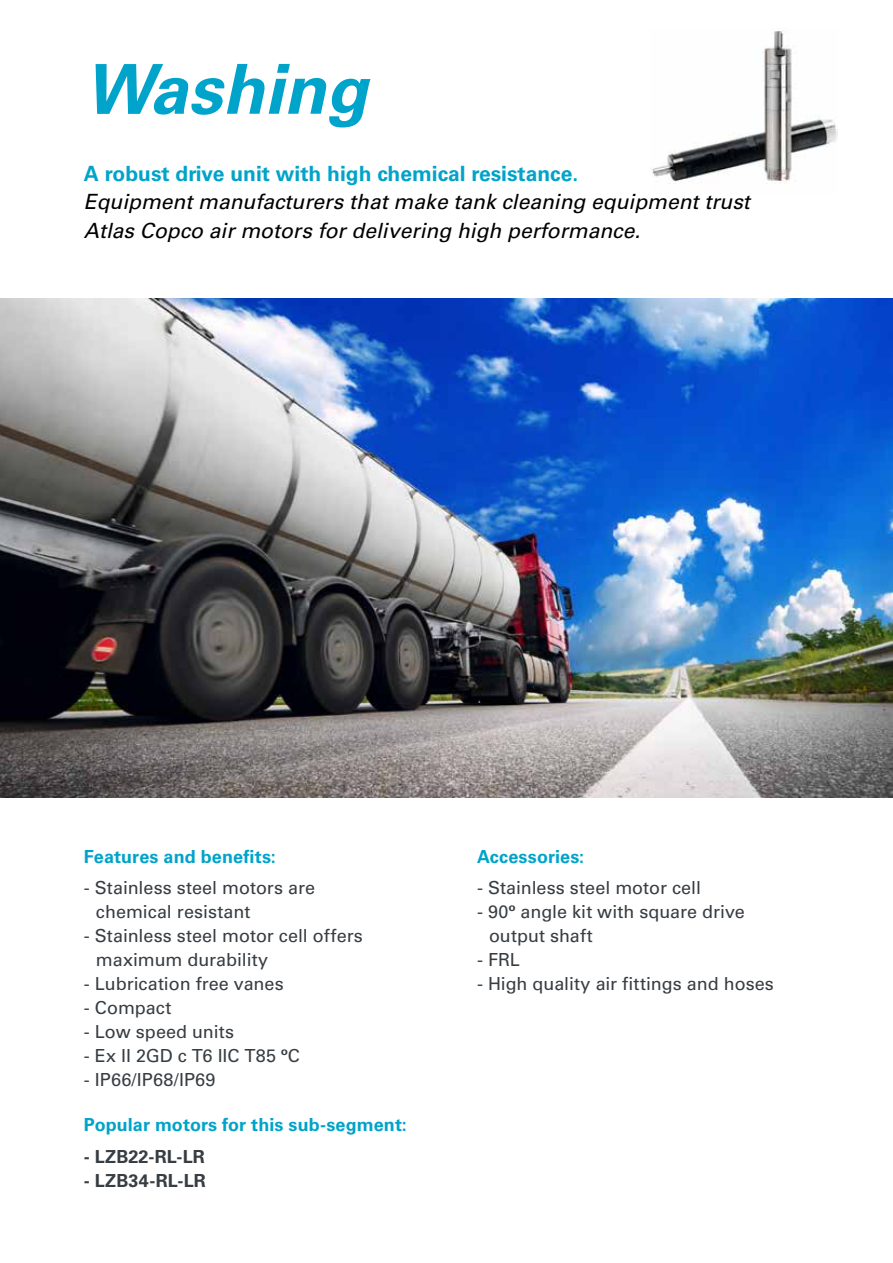
<style>
.page{position:relative;width:893px;height:1263px;background:#fff}
.page>*{position:absolute;margin:0;border:0;box-sizing:border-box;transform-origin:0 0}
.t1{font:italic 700 69px "Univers LT Std";color:#00a3c9}
.t2{font:italic 21px/28.5px "Univers LT Std";color:#000}
.t3{font:700 21px "Univers LT Std";color:#00a3c9}
.t4{font:18px/24px "Univers LT Std";color:#373d42}
.t5{font:700 18px "Univers LT Std";letter-spacing:.005em;color:#00a3c9}
.t6{font:700 18px "Univers LT Std";letter-spacing:.005em;color:#373d42}
.s1{font-weight:700}
</style>
<div class="page">
<img style="left:650px;top:31px;width:187px;height:153px">
<img style="left:0;top:299px;width:893px;height:498px">
<h1 class="t1" style="left:84px;top:49px;width:285px">Washing</h1>
<p class="t3" style="left:84px;top:161px;width:496px">A robust drive unit with high chemical resistance.</p>
<p class="t2" style="left:84px;top:188px;width:667px">Equipment manufacturers that make tank cleaning equipment trust<br>Atlas Copco air motors for delivering high performance.</p>
<p class="t5" style="left:84px;top:846px;width:193px">Features and benefits:</p>
<p class="t4" style="left:96px;top:876px;width:221px;text-indent:-12px">- Stainless steel motors are chemical resistant</p>
<p class="t4" style="left:96px;top:924px;width:268px;text-indent:-12px">- Stainless steel motor cell offers maximum durability</p>
<p class="t4" style="left:84px;top:972px;width:201px">- Lubrication free vanes</p>
<p class="t4" style="left:84px;top:996px;width:89px">- Compact</p>
<p class="t4" style="left:84px;top:1020px;width:152px">- Low speed units</p>
<p class="t4" style="left:84px;top:1044px;width:217px">- Ex II 2GD c T6 IIC T85 <span class="s1">º</span>C</p>
<p class="t4" style="left:84px;top:1068px;width:133px">- IP66/IP68/IP69</p>
<p class="t5" style="left:84px;top:1114px;width:324px">Popular motors for this sub-segment:</p>
<p class="t6" style="left:84px;top:1146px;width:122px">- LZB22-RL-LR</p>
<p class="t6" style="left:84px;top:1170px;width:123px">- LZB34-RL-LR</p>
<p class="t5" style="left:477px;top:846px;width:109px">Accessories:</p>
<p class="t4" style="left:477px;top:876px;width:225px">- Stainless steel motor cell</p>
<p class="t4" style="left:489px;top:900px;width:257px;text-indent:-12px">- 90<span class="s1">º</span> angle kit with square drive output shaft</p>
<p class="t4" style="left:477px;top:948px;width:44px">- FRL</p>
<p class="t4" style="left:477px;top:972px;width:298px">- High quality air fittings and hoses</p>
</div>
